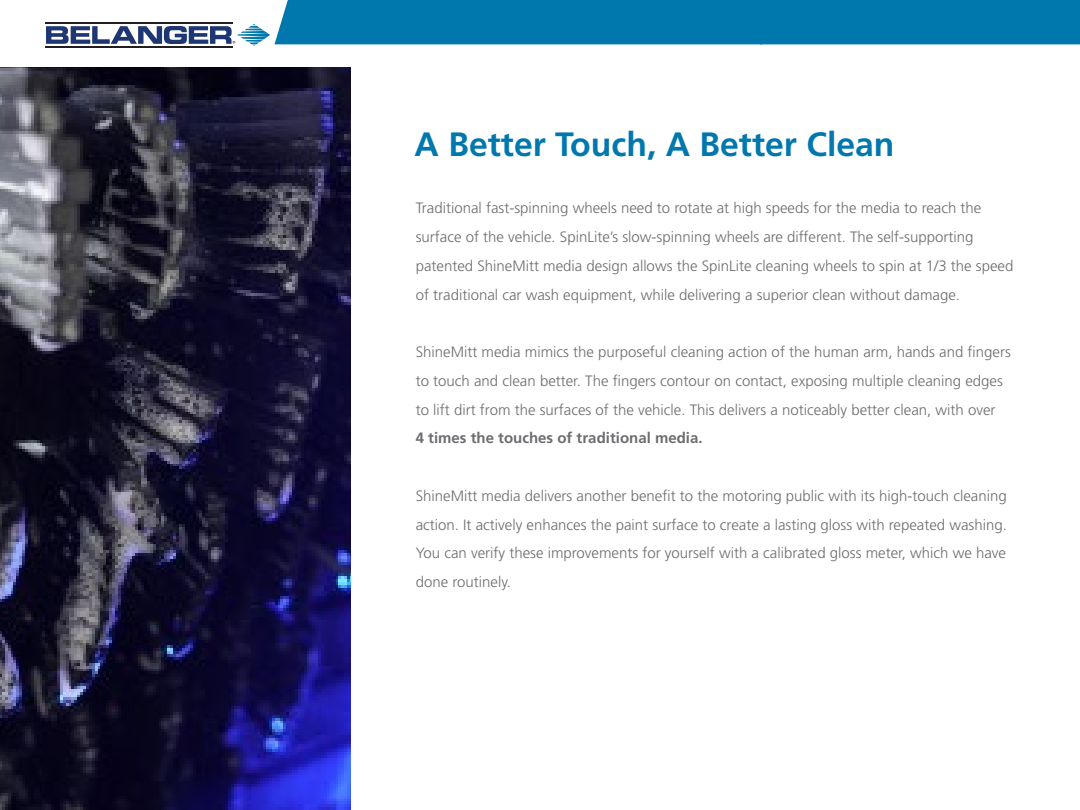
<style>
.page{position:relative;width:1080px;height:810px;background:#fff}
.page>*{position:absolute;margin:0;border:0;box-sizing:border-box;transform-origin:0 0}
.CoverTitle{font:700 33.75px "Frutiger LT Std";color:#0078ae}
.Small_Heading_black{font:300 15px/28.8px "Frutiger LT Std";color:#6c6d70}
.Small_Heading_black-2{font:700 15px "Frutiger LT Std";color:#6c6d70}
.Small_Heading_black-3{font:7.5px "Myriad Pro";color:#231f20}
</style>
<div class="page">
<img style="left:0;top:68px;width:351px;height:742px">
<hr style="left:45px;top:22px;width:187px;height:1px;background:#231f20">
<hr style="left:45px;top:47px;width:187px;height:1px;background:#231f20">
<div style="left:760px;top:0;width:320px;height:44px;background:#0078ae"></div>
<svg style="left:46px;top:0;width:716px;height:46px"></svg>
<p class="Small_Heading_black-3" style="left:232px;top:38px;width:5px">®</p>
<p class="CoverTitle" style="left:415px;top:125px;width:481px">A Better Touch, A Better Clean</p>
<p class="Small_Heading_black" style="left:416px;top:194px;width:567px">Traditional fast-spinning wheels need to rotate at high speeds for the media to reach the</p>
<p class="Small_Heading_black" style="left:416px;top:223px;width:559px">surface of the vehicle. SpinLite’s slow-spinning wheels are different. The self-supporting</p>
<p class="Small_Heading_black" style="left:416px;top:252px;width:599px">patented ShineMitt media design allows the SpinLite cleaning wheels to spin at 1/3 the speed of traditional car wash equipment, while delivering a superior clean without damage.</p>
<p class="Small_Heading_black" style="left:416px;top:338px;width:597px">ShineMitt media mimics the purposeful cleaning action of the human arm, hands and fingers to touch and clean better. The fingers contour on contact, exposing multiple cleaning edges</p>
<p class="Small_Heading_black" style="left:416px;top:395px;width:581px">to lift dirt from the surfaces of the vehicle. This delivers a noticeably better clean, with over</p>
<p class="Small_Heading_black-2" style="left:416px;top:429px;width:288px">4 times the touches of traditional media.</p>
<p class="Small_Heading_black" style="left:416px;top:482px;width:592px">ShineMitt media delivers another benefit to the motoring public with its high-touch cleaning</p>
<p class="Small_Heading_black" style="left:416px;top:510px;width:593px">action. It actively enhances the paint surface to create a lasting gloss with repeated washing.</p>
<p class="Small_Heading_black" style="left:416px;top:539px;width:592px">You can verify these improvements for yourself with a calibrated gloss meter, which we have</p>
<p class="Small_Heading_black" style="left:416px;top:568px;width:97px">done routinely.</p>
</div>
